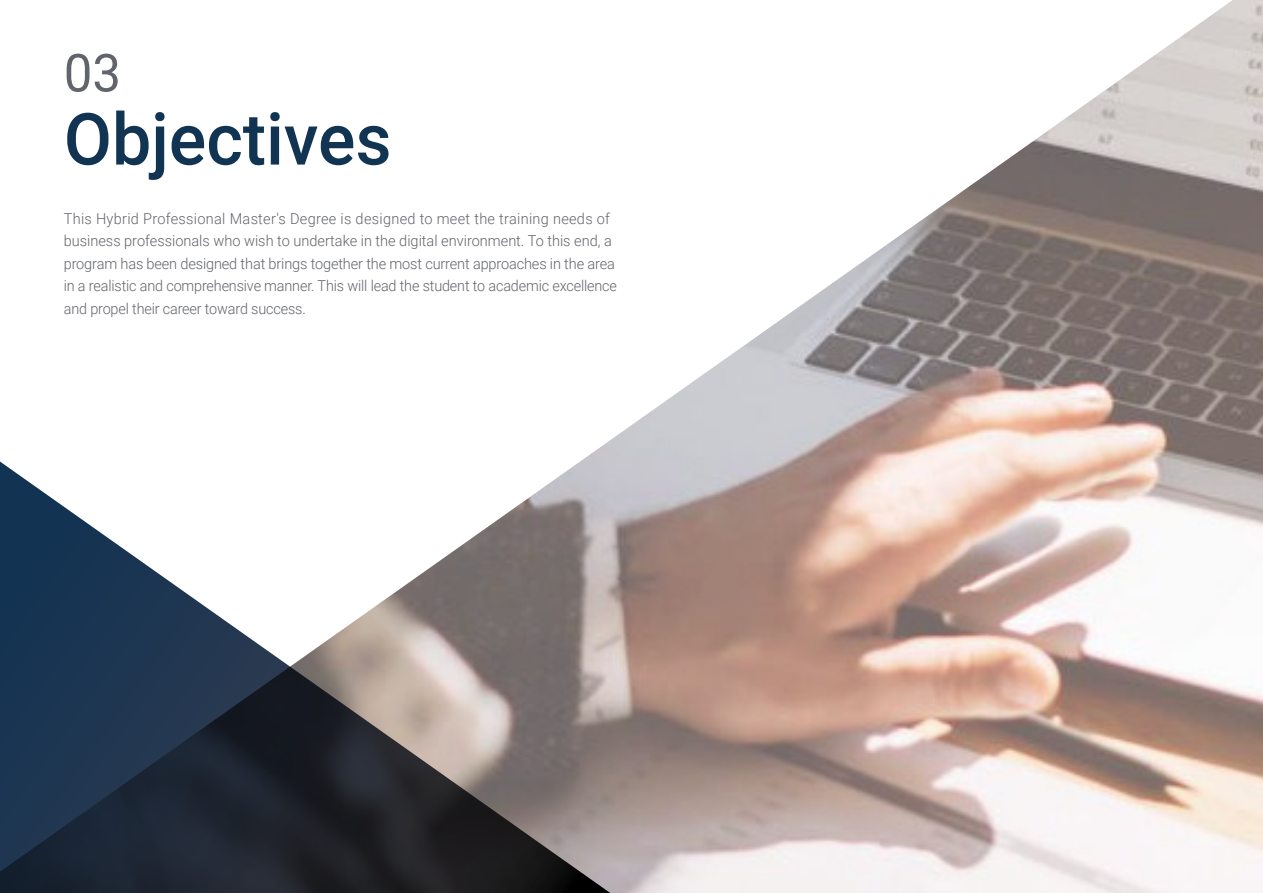
<style>
.page{position:relative;width:1263px;height:893px;background:#fff}
.page>*{position:absolute;margin:0;border:0;box-sizing:border-box;transform-origin:0 0}
.t1{font:500 72px "Roboto";color:#113452}
.t2{font:52.5px "Roboto";color:#61646a}
.t3{font:300 15px/22.5px "Roboto";letter-spacing:-.01em;color:#61646a}
</style>
<div class="page">
<img style="left:602px;top:0;width:661px;height:893px">
<svg style="left:0;top:446px;width:640px;height:447px"></svg>
<h2 class="t2" style="left:64px;top:36px;width:59px">03</h2>
<h1 class="t1" style="left:64px;top:89px;width:329px">Objectives</h1>
<p class="t3" style="left:64px;top:207px;width:555px">This Hybrid Professional Master's Degree is designed to meet the training needs of business professionals who wish to undertake in the digital environment. To this end, a program has been designed that brings together the most current approaches in the area in a realistic and comprehensive manner. This will lead the student to academic excellence and propel their career toward success.</p>
</div>
